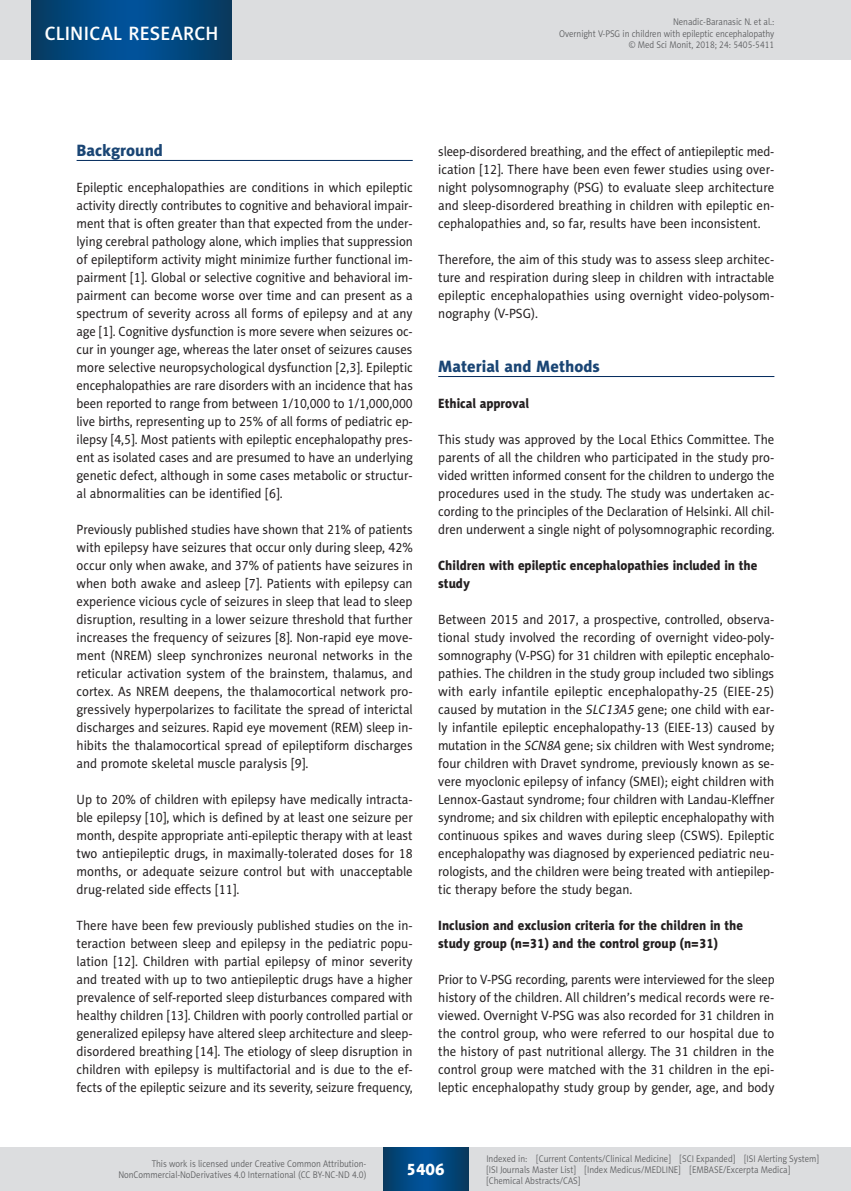
<style>
.page{position:relative;width:851px;height:1191px;background:#fff}
.page>*{position:absolute;margin:0;border:0;box-sizing:border-box;transform-origin:0 0}
.t1{font:19.5px "Naomi Sans EFN Medium";letter-spacing:.015em;color:#fff}
.MSM_Headline_1{font:16.5px "Naomi Sans EFN Heavy";color:#1a4574}
.t2{font:16.5px "Naomi Sans EFN Heavy";color:#fff}
.MSM_Body{font:13.5px/18px "Naomi Sans EFN";color:#231f20;text-align:justify;scale:.95 1}
.MSM_Body-2{font:13.5px/18px "Naomi Sans EFN";color:#231f20;text-align:justify;scale:.94 1}
.MSM_Body-3{font:13.5px/18px "Naomi Sans EFN";color:#231f20;text-align:justify;scale:.93 1}
.MSM_Headline_2{font:13.5px/18px "Naomi Sans EFN Heavy";color:#231f20;scale:.95 1}
.MSM_pagina_sygnatura{font:9.75px/11.2px "Naomi Sans EFN Light";color:#57585a;scale:.9 1}
.MSM_pagina_zywa{font:9.75px/11.2px "Naomi Sans EFN Light";color:#57585a;text-align:right;scale:.9 1}
.s1{font-style:italic}
</style>
<div class="page">
<hr style="left:77px;top:160px;width:335px;height:1px;background:#00295c">
<hr style="left:438px;top:376px;width:336px;height:1px;background:#00295c">
<div style="left:0;top:1148px;width:850px;height:43px;background:#dcdddf"></div>
<svg style="left:383px;top:1147px;width:85px;height:43px;background:#02477e"></svg>
<div style="left:0;top:0;width:850px;height:60px;background:#dcdddf"></div>
<hr style="left:850px;top:0;width:1px;height:60px;background:#dcdddf">
<svg style="left:32px;top:0;width:200px;height:60px;background:#02477e"></svg>
<h1 class="t1" style="left:45px;top:22px;width:175px">CLINICAL RESEARCH</h1>
<p class="MSM_pagina_zywa" style="left:559px;top:16px;width:240px">Nenadic-Baranasic N. et al.:<br>Overnight V-PSG in children with epileptic encephalopathy</p>
<p class="MSM_pagina_sygnatura" style="left:628px;top:39px;width:163px">© Med Sci Monit, 2018; 24: 5405-5411</p>
<p class="MSM_Headline_1" style="left:77px;top:140px;width:88px">Background</p>
<p class="MSM_Body" style="left:77px;top:178px;width:355px">Epileptic encephalopathies are conditions in which epileptic activity directly contributes to cognitive and behavioral impair&shy;ment that is often greater than that expected from the under&shy;lying cerebral pathology alone, which implies that suppression of epileptiform activity might minimize further functional im&shy;pairment [1]. Global or selective cognitive and behavioral im&shy;pairment can become worse over time and can present as a spectrum of severity across all forms of epilepsy and at any age [1]. Cognitive dysfunction is more severe when seizures oc&shy;cur in younger age, whereas the later onset of seizures causes more selective neuropsychological dysfunction [2,3]. Epileptic encephalopathies are rare disorders with an incidence that has been reported to range from between 1/10,000 to 1/1,000,000 live births, representing up to 25% of all forms of pediatric ep&shy;ilepsy [4,5]. Most patients with epileptic encephalopathy pres&shy;ent as isolated cases and are presumed to have an underlying genetic defect, although in some cases metabolic or structur&shy;al abnormalities can be identified [6].</p>
<p class="MSM_Body-2" style="left:77px;top:520px;width:359px">Previously published studies have shown that 21% of patients with epilepsy have seizures that occur only during sleep, 42% occur only when awake, and 37% of patients have seizures in when both awake and asleep [7]. Patients with epilepsy can experience vicious cycle of seizures in sleep that lead to sleep disruption, resulting in a lower seizure threshold that further increases the frequency of seizures [8]. Non-rapid eye move&shy;ment (NREM) sleep synchronizes neuronal networks in the reticular activation system of the brainstem, thalamus, and cortex. As NREM deepens, the thalamocortical network pro&shy;gressively hyperpolarizes to facilitate the spread of interictal discharges and seizures. Rapid eye movement (REM) sleep in&shy;hibits the thalamocortical spread of epileptiform discharges and promote skeletal muscle paralysis [9].</p>
<p class="MSM_Body" style="left:77px;top:790px;width:355px">Up to 20% of children with epilepsy have medically intracta&shy;ble epilepsy [10], which is defined by at least one seizure per month, despite appropriate anti-epileptic therapy with at least two antiepileptic drugs, in maximally-tolerated doses for 18 months, or adequate seizure control but with unacceptable drug-related side effects [11].</p>
<p class="MSM_Body" style="left:77px;top:916px;width:355px">There have been few previously published studies on the in&shy;teraction between sleep and epilepsy in the pediatric popu&shy;lation [12]. Children with partial epilepsy of minor severity and treated with up to two antiepileptic drugs have a higher prevalence of self-reported sleep disturbances compared with healthy children [13]. Children with poorly controlled partial or generalized epilepsy have altered sleep architecture and sleep&shy;disordered breathing [14]. The etiology of sleep disruption in children with epilepsy is multifactorial and is due to the ef&shy;fects of the epileptic seizure and its severity, seizure frequency,</p>
<p class="MSM_Body-3" style="left:438px;top:142px;width:363px">sleep-disordered breathing, and the effect of antiepileptic med&shy;ication [12]. There have been even fewer studies using over&shy;night polysomnography (PSG) to evaluate sleep architecture and sleep-disordered breathing in children with epileptic en&shy;cephalopathies and, so far, results have been inconsistent.</p>
<p class="MSM_Body" style="left:438px;top:250px;width:355px">Therefore, the aim of this study was to assess sleep architec&shy;ture and respiration during sleep in children with intractable epileptic encephalopathies using overnight video-polysom&shy;nography (V-PSG).</p>
<p class="MSM_Headline_1" style="left:438px;top:356px;width:163px">Material and Methods</p>
<p class="MSM_Headline_2" style="left:438px;top:394px;width:97px">Ethical approval</p>
<p class="MSM_Body" style="left:438px;top:430px;width:355px">This study was approved by the Local Ethics Committee. The parents of all the children who participated in the study pro&shy;vided written informed consent for the children to undergo the procedures used in the study. The study was undertaken ac&shy;cording to the principles of the Declaration of Helsinki. All chil&shy;dren underwent a single night of polysomnographic recording.</p>
<p class="MSM_Headline_2" style="left:438px;top:556px;width:337px">Children with epileptic encephalopathies included in the study</p>
<p class="MSM_Body" style="left:438px;top:610px;width:355px">Between 2015 and 2017, a prospective, controlled, observa&shy;tional study involved the recording of overnight video-poly&shy;somnography (V-PSG) for 31 children with epileptic encephalo&shy;pathies. The children in the study group included two siblings with early infantile epileptic encephalopathy-25 (EIEE-25) caused by mutation in the <span class="s1">SLC13A5</span> gene; one child with ear&shy;ly infantile epileptic encephalopathy-13 (EIEE-13) caused by mutation in the <span class="s1">SCN8A</span> gene; six children with West syndrome; four children with Dravet syndrome, previously known as se&shy;vere myoclonic epilepsy of infancy (SMEI); eight children with Lennox-Gastaut syndrome; four children with Landau-Kleffner syndrome; and six children with epileptic encephalopathy with continuous spikes and waves during sleep (CSWS). Epileptic encephalopathy was diagnosed by experienced pediatric neu&shy;rologists, and the children were being treated with antiepilep&shy;tic therapy before the study began.</p>
<p class="MSM_Headline_2" style="left:438px;top:916px;width:322px">Inclusion and exclusion criteria for the children in the study group (n=31) and the control group (n=31)</p>
<p class="MSM_Body-3" style="left:438px;top:970px;width:363px">Prior to V-PSG recording, parents were interviewed for the sleep history of the children. All children’s medical records were re&shy;viewed. Overnight V-PSG was also recorded for 31 children in the control group, who were referred to our hospital due to the history of past nutritional allergy. The 31 children in the control group were matched with the 31 children in the epi&shy;leptic encephalopathy study group by gender, age, and body</p>
<p class="MSM_pagina_sygnatura" style="left:118px;top:1158px;width:277px;text-align:right">This work is licensed under Creative Common Attribution-<br>NonCommercial-NoDerivatives 4.0 International (CC BY-NC-ND 4.0)</p>
<p class="t2" style="left:406px;top:1159px;width:40px">5406</p>
<p class="MSM_pagina_sygnatura" style="left:486px;top:1152px;width:371px">Indexed in: [Current Contents/Clinical Medicine] [SCI Expanded] [ISI Alerting System] [ISI Journals Master List] [Index Medicus/MEDLINE] [EMBASE/Excerpta Medica] [Chemical Abstracts/CAS]</p>
</div>
